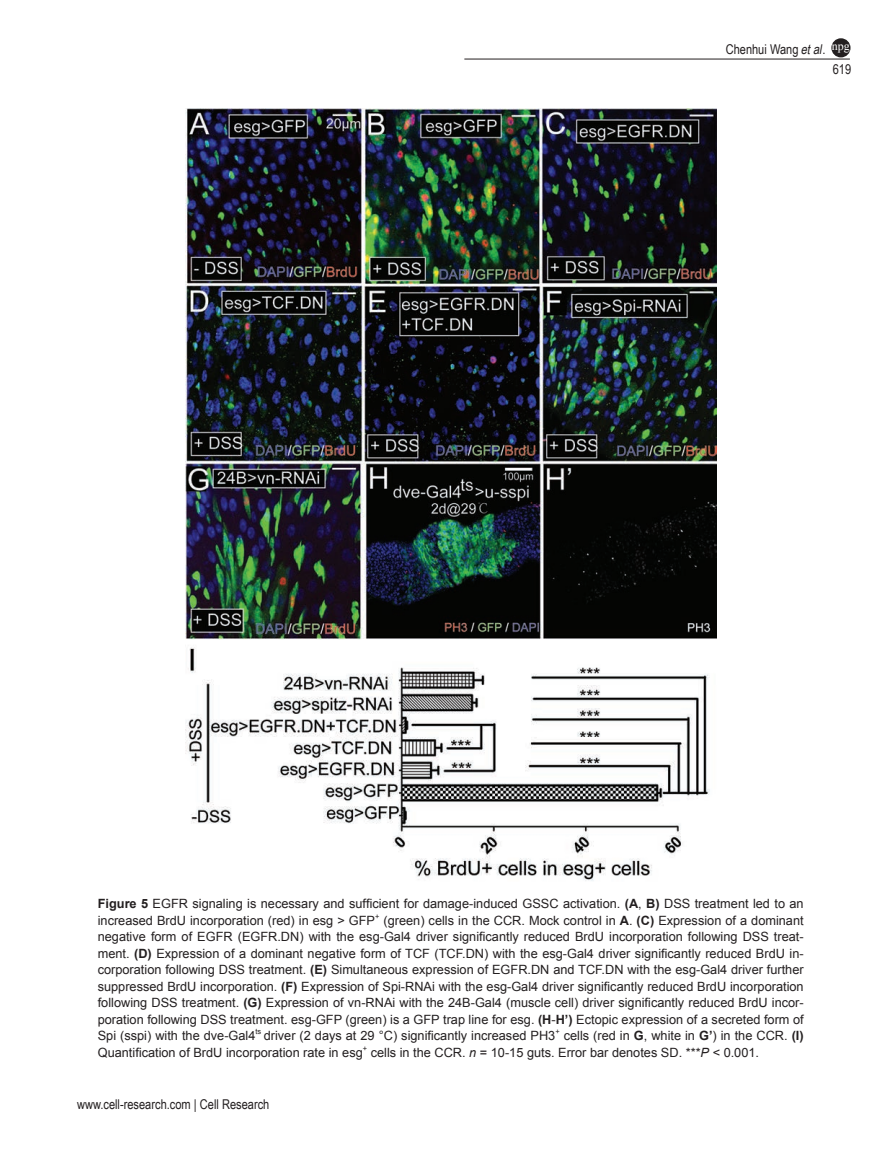
<style>
.page{position:relative;width:893px;height:1170px;background:#fff}
.page>*{position:absolute;margin:0;border:0;box-sizing:border-box;transform-origin:0 0}
.t1{font:13.5px "Arial Narrow";color:#231f20}
.t2{font:12.75px/16.5px "Arial";color:#231f20}
.t3{font:12px "Times New Roman";color:#fff}
.t4{font:7.5px "Arial";color:#231f20}
.s1{font-style:italic}
.s2{font-weight:700}
</style>
<div class="page">
<hr style="left:464px;top:59px;width:386px;height:1px;background:#231f20">
<div style="left:832px;top:39px;width:18px;height:18px;background:#231f20;border-radius:50%"></div>
<div style="left:831px;top:38px;width:19px;height:19px;border:2px solid #231f20;border-radius:50%"></div>
<img style="left:185px;top:108px;width:531px;height:773px">
<p class="t1" style="left:726px;top:40px;width:101px">Chenhui Wang <span class="s1">etal</span>.</p>
<p class="t3" style="left:832px;top:38px;width:19px">npg</p>
<p class="t1" style="left:833px;top:59px;width:20px">619</p>
<p class="t2" style="left:98px;top:895px;width:707px"><span class="s2">Figure 5</span> EGFR signaling is necessary and sufficient for damage-induced GSSC activation. <span class="s2">(A</span>, <span class="s2">B)</span> DSS treatment led to an increased BrdU incorporation (red) in esg &gt; GFP</p>
<p class="t4" style="left:375px;top:911px;width:6px">+</p>
<p class="t2" style="left:98px;top:912px;width:707px;text-align:justify;text-indent:286px">(green) cells in the CCR. Mock control in <span class="s2">A</span>. <span class="s2">(C)</span> Expression of a dominant negative form of EGFR (EGFR.DN) with the esg-Gal4 driver significantly reduced BrdU incorporation following DSS treat&shy;ment. <span class="s2">(D)</span> Expression of a dominant negative form of TCF (TCF.DN) with the esg-Gal4 driver significantly reduced BrdU in&shy;corporation following DSS treatment. <span class="s2">(E)</span> Simultaneous expression of EGFR.DN and TCF.DN with the esg-Gal4 driver further suppressed BrdU incorporation. <span class="s2">(F)</span> Expression of Spi-RNAi with the esg-Gal4 driver significantly reduced BrdU incorporation following DSS treatment. <span class="s2">(G)</span> Expression of vn-RNAi with the 24B-Gal4 (muscle cell) driver significantly reduced BrdU incor&shy;poration following DSS treatment. esg-GFP (green) is a GFP trap line for esg. <span class="s2">(H</span>-<span class="s2">H’)</span> Ectopic expression of a secreted form of Spi (sspi) with the dve-Gal4</p>
<p class="t4" style="left:256px;top:1026px;width:7px">ts</p>
<p class="t2" style="left:264px;top:1027px;width:293px">driver (2 days at 29 °C) significantly increased PH3</p>
<p class="t4" style="left:555px;top:1026px;width:6px">+</p>
<p class="t2" style="left:564px;top:1027px;width:241px">cells (red in <span class="s2">G</span>, white in <span class="s2">G’</span>) in the CCR. <span class="s2">(I)</span></p>
<p class="t2" style="left:98px;top:1044px;width:267px">Quantification of BrdU incorporation rate in esg</p>
<p class="t4" style="left:363px;top:1043px;width:6px">+</p>
<p class="t2" style="left:371px;top:1044px;width:390px">cells in the CCR. <span class="s1">n</span> = 10-15 guts. Error bar denotes SD. ***<span class="s1">P</span> &lt; 0.001.</p>
<p class="t1" style="left:77px;top:1094px;width:194px">www.cell-research.com | Cell Research</p>
</div>
